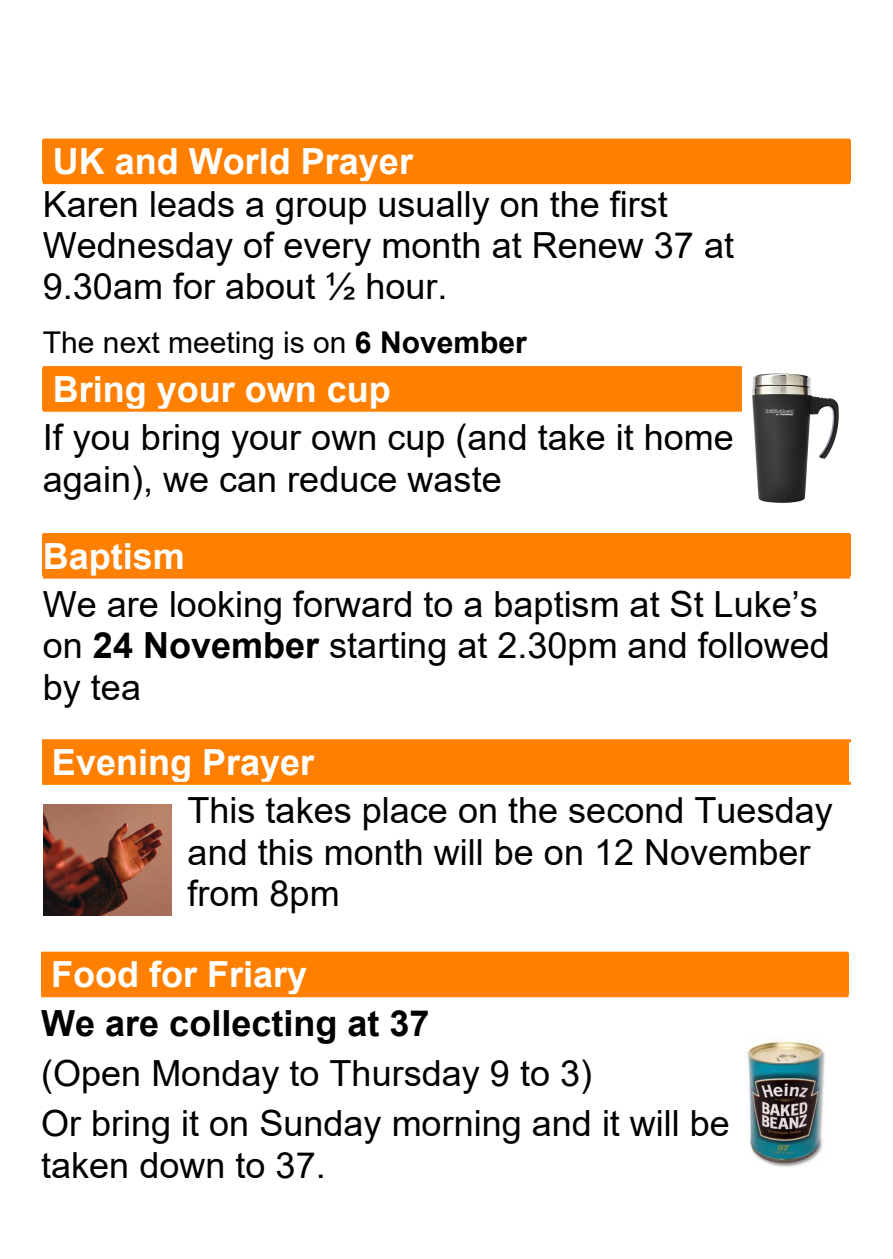
<style>
.page{position:relative;width:893px;height:1259px;background:#fff}
.page>*{position:absolute;margin:0;border:0;box-sizing:border-box;transform-origin:0 0}
.t1{font:36px/41.2px "Arial";color:#000}
.t2{font:700 36px "Arial";color:#fff}
.t3{font:700 36px "Arial";color:#000}
.t4{font:30px "Arial";color:#000}
.s1{font-weight:700}
</style>
<div class="page">
<div style="left:41px;top:953px;width:266px;height:41px;background:#ff8000"></div>
<div style="left:307px;top:953px;width:541px;height:41px;background:#ff8000"></div>
<hr style="left:41px;top:951px;width:807px;height:3px;background:#ff8000">
<hr style="left:41px;top:994px;width:807px;height:3px;background:#ff8000">
<img style="left:747px;top:1041px;width:78px;height:126px">
<div style="left:42px;top:741px;width:272px;height:41px;background:#ff8000"></div>
<div style="left:314px;top:741px;width:535px;height:41px;background:#ff8000"></div>
<hr style="left:42px;top:739px;width:809px;height:3px;background:#ff8000">
<hr style="left:42px;top:782px;width:809px;height:3px;background:#ff8000">
<img style="left:43px;top:804px;width:129px;height:111px">
<div style="left:43px;top:140px;width:370px;height:42px;background:#ff8000"></div>
<div style="left:413px;top:140px;width:437px;height:42px;background:#ff8000"></div>
<hr style="left:43px;top:138px;width:807px;height:3px;background:#ff8000">
<hr style="left:43px;top:181px;width:807px;height:3px;background:#ff8000">
<div style="left:43px;top:368px;width:348px;height:41px;background:#ff8000"></div>
<div style="left:391px;top:368px;width:351px;height:41px;background:#ff8000"></div>
<hr style="left:43px;top:366px;width:699px;height:3px;background:#ff8000">
<hr style="left:43px;top:409px;width:699px;height:3px;background:#ff8000">
<img style="left:752px;top:374px;width:86px;height:128px">
<div style="left:43px;top:535px;width:142px;height:41px;background:#ff8000"></div>
<div style="left:185px;top:535px;width:665px;height:41px;background:#ff8000"></div>
<hr style="left:43px;top:533px;width:807px;height:3px;background:#ff8000">
<hr style="left:43px;top:575px;width:807px;height:3px;background:#ff8000">
<p class="t2" style="left:53px;top:148px;width:362px">UK and World Prayer</p>
<p class="t1" style="left:43px;top:187px;width:693px">Karen leads a group usually on the first<br>Wednesday of every month at Renew 37 at<br>9.30am for about ½ hour.</p>
<p class="t4" style="left:43px;top:331px;width:485px">The next meeting is on <span class="s1">6 November</span></p>
<p class="t2" style="left:53px;top:375px;width:340px">Bring your own cup</p>
<p class="t1" style="left:43px;top:420px;width:693px">If you bring your own cup (and take it home again), we can reduce waste</p>
<p class="t2" style="left:43px;top:542px;width:144px">Baptism</p>
<p class="t1" style="left:43px;top:587px;width:789px">We are looking forward to a baptism at St Luke’s on <span class="s1">24 November</span> starting at 2.30pm and followed by tea</p>
<p class="t2" style="left:52px;top:748px;width:264px">Evening Prayer</p>
<p class="t1" style="left:188px;top:793px;width:647px">This takes place on the second Tuesday and this month will be on 12 November from 8pm</p>
<p class="t2" style="left:51px;top:961px;width:257px">Food for Friary</p>
<p class="t3" style="left:41px;top:1009px;width:390px">We are collecting at 37</p>
<p class="t1" style="left:41px;top:1051px;width:690px;line-height:50.2px">(Open Monday to Thursday 9 to 3)<br>Or bring it on Sunday morning and it will be</p>
<p class="t1" style="left:41px;top:1147px;width:286px">taken down to 37.</p>
</div>
